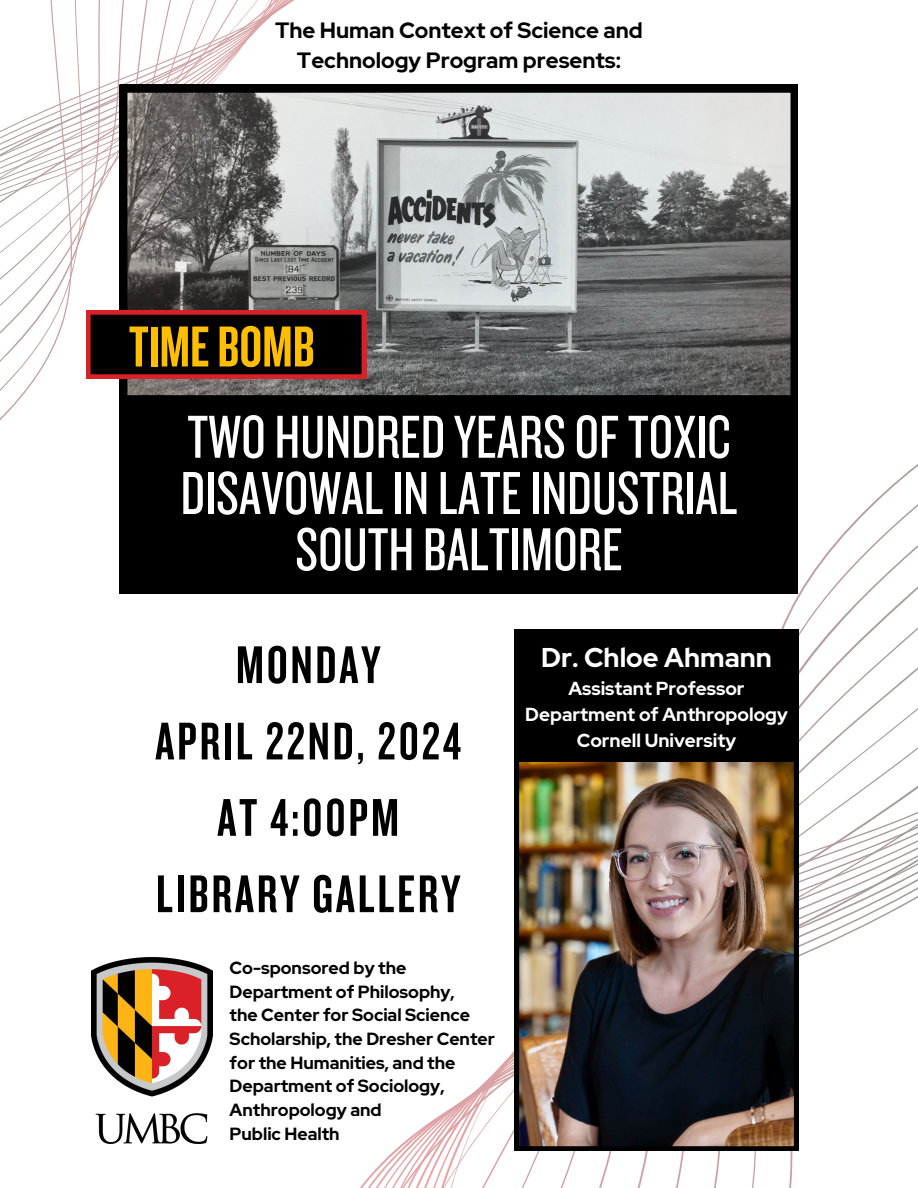
<style>
.page{position:relative;width:918px;height:1188px;background:#fff}
.page>*{position:absolute;margin:0;border:0;box-sizing:border-box;transform-origin:0 0}
.t1{font:63px/56.2px "Knockout 28";color:#fff;text-align:center}
.t2{font:60px "Knockout 48";color:#ffbf00}
.t3{font:55.2px/76.3px "Knockout 48";letter-spacing:.05em;color:#000;text-align:center}
.t4{font:700 27.15px "Red Hat Display";color:#fff}
.t5{font:700 22.05px/30.3px "Red Hat Display";color:#000;text-align:center}
.t6{font:700 18.75px "Red Hat Display";color:#fff}
.t7{font:700 17.55px/23.7px "Red Hat Display";color:#000}
</style>
<div class="page">
<svg style="left:443px;top:1087px;width:37px;height:101px"></svg>
<svg style="left:480px;top:629px;width:42px;height:559px"></svg>
<svg style="left:615px;top:464px;width:303px;height:724px"></svg>
<svg style="left:238px;top:0;width:29px;height:85px"></svg>
<svg style="left:207px;top:0;width:31px;height:85px"></svg>
<svg style="left:174px;top:0;width:33px;height:85px"></svg>
<svg style="left:0;top:0;width:174px;height:496px"></svg>
<svg style="left:120px;top:85px;width:678px;height:314px;background:#848585"></svg>
<img style="left:515px;top:762px;width:283px;height:388px">
<svg style="left:86px;top:310px;width:280px;height:69px;background:#240506"></svg>
<div style="left:120px;top:399px;width:678px;height:195px;background:#000"></div>
<div style="left:515px;top:629px;width:283px;height:133px;background:#000"></div>
<img style="left:92px;top:958px;width:120px;height:186px">
<p class="t5" style="left:275px;top:15px;width:369px">The Human Context of Science and<br>Technology Program presents:</p>
<p class="t2" style="left:129px;top:309px;width:187px">TIME BOMB</p>
<h3 class="t1" style="left:181px;top:407px;width:559px">TWO HUNDRED YEARS OF TOXIC<br>DISAVOWAL IN LATE INDUSTRIAL<br>SOUTH BALTIMORE</h3>
<p class="t3" style="left:155px;top:625px;width:307px">MONDAY<br>APRIL 22ND, 2024<br>AT 4:00PM<br>LIBRARY GALLERY</p>
<p class="t7" style="left:230px;top:956px;width:227px">Co-sponsored by the<br>Department of Philosophy,</p>
<p class="t7" style="left:230px;top:1003px;width:267px">the Center for Social Science<br>Scholarship, the Dresher Center for the Humanities, and the<br>Department of Sociology,<br>Anthropology and</p>
<h2 class="t7" style="left:230px;top:1121px;width:112px">Public Health</h2>
<h1 class="t4" style="left:541px;top:639px;width:232px">Dr. Chloe Ahmann</h1>
<h1 class="t6" style="left:569px;top:676px;width:178px">Assistant Professor</h1>
<p class="t6" style="left:525px;top:702px;width:264px">Department of Anthropology</p>
<p class="t6" style="left:577px;top:728px;width:161px">Cornell University</p>
</div>
